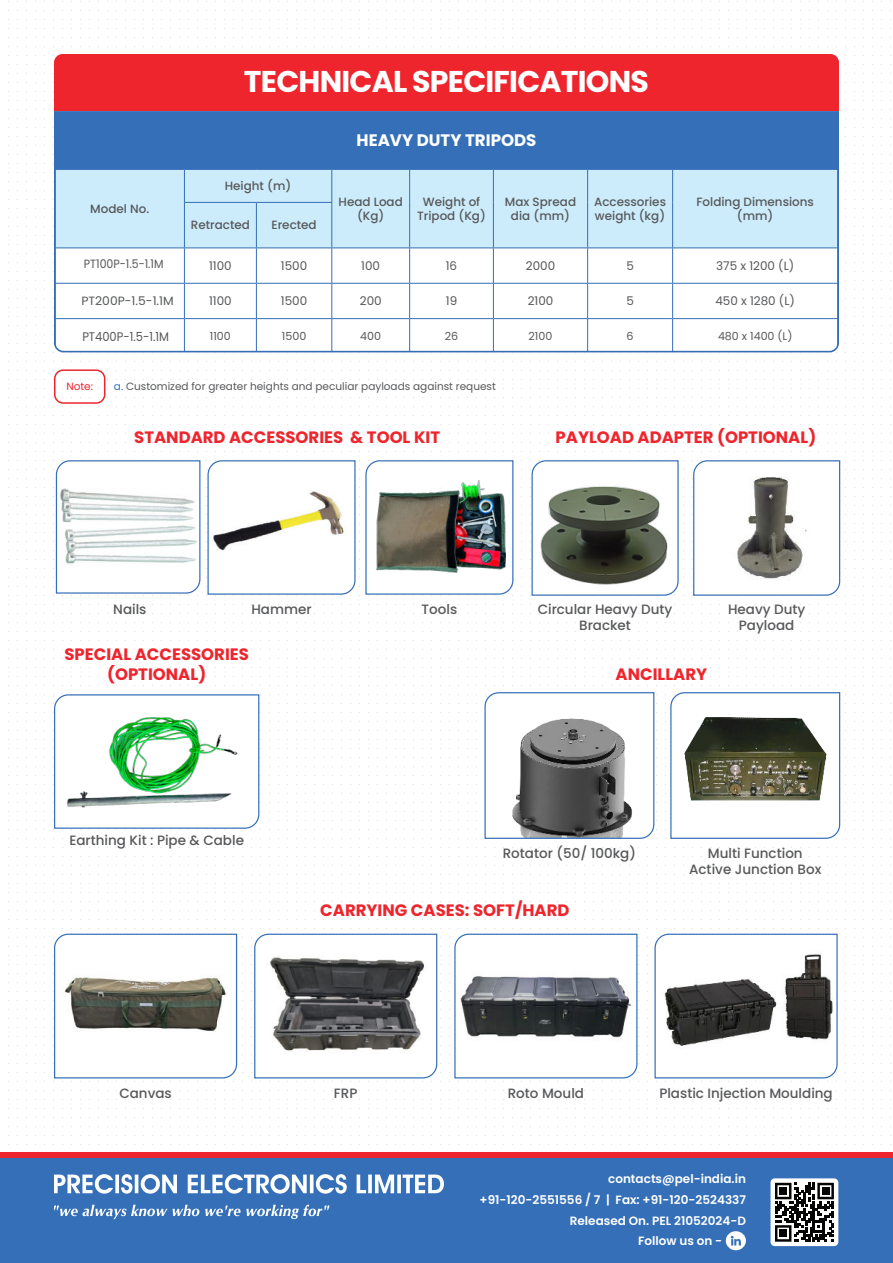
<style>
.page{position:relative;width:893px;height:1263px;background:#fff}
.page>*{position:absolute;margin:0;border:0;box-sizing:border-box;transform-origin:0 0}
.t1{font:700 30px "Poppins";letter-spacing:-.025em;color:#fff}
.t2{font:700 16.65px "Poppins";color:#fff}
.t3{font:700 16.5px/19.8px "Poppins";color:#ee252d;text-align:center}
.t4{font:500 13.5px/16.2px "Poppins";color:#57585a;text-align:center}
.t5{font:12.45px "Poppins";color:#57585a;scale:.92 1}
.t6{font:500 12px/14.4px "Poppins";color:#57585a;text-align:center}
.t7{font:600 12px "Poppins";color:#fff}
.t8{font:12px "Poppins";color:#57585a}
.t9{font:12px "Poppins";color:#57585a;scale:.92 1}
.t10{font:11.1px "Poppins";color:#57585a}
.t11{font:10.5px "Poppins";color:#57585a}
.t12{font:10.5px "Poppins";color:#ee252d}
.s1{color:#346fb7}
</style>
<div class="page">
<div style="left:0;top:1152px;width:893px;height:111px;background:#ee252d"></div>
<div style="left:0;top:1158px;width:893px;height:105px;background:#346fb7"></div>
<svg style="left:54px;top:1174px;width:390px;height:19px"></svg>
<svg style="left:54px;top:1204px;width:275px;height:15px"></svg>
<div style="left:770px;top:1178px;width:68px;height:68px;background:#fff;border-radius:4px"></div>
<svg style="left:726px;top:1231px;width:20px;height:19px"></svg>
<svg style="left:775px;top:1183px;width:59px;height:59px"></svg>
<div style="left:780px;top:1187px;width:7px;height:7px;background:#050504"></div>
<div style="left:822px;top:1187px;width:7px;height:7px;background:#050504"></div>
<div style="left:780px;top:1230px;width:7px;height:7px;background:#050504"></div>
<div style="left:54px;top:369px;width:51px;height:35px;border:2px solid #ee252d;border-radius:9px"></div>
<svg style="left:484px;top:692px;width:171px;height:147px"></svg>
<svg style="left:670px;top:692px;width:171px;height:147px"></svg>
<div style="left:54px;top:54px;width:785px;height:56px;background:#ee252d"></div>
<svg style="left:207px;top:460px;width:149px;height:135px"></svg>
<img style="left:365px;top:460px;width:149px;height:135px">
<img style="left:53px;top:694px;width:207px;height:135px">
<svg style="left:531px;top:460px;width:148px;height:136px"></svg>
<svg style="left:692px;top:460px;width:149px;height:136px"></svg>
<svg style="left:55px;top:460px;width:146px;height:134px"></svg>
<svg style="left:53px;top:110px;width:786px;height:243px"></svg>
<svg style="left:454px;top:933px;width:184px;height:146px"></svg>
<svg style="left:254px;top:933px;width:184px;height:146px"></svg>
<svg style="left:654px;top:933px;width:184px;height:146px"></svg>
<svg style="left:53px;top:933px;width:185px;height:146px"></svg>
<h1 class="t1" style="left:244px;top:64px;width:407px">TECHNICAL SPECIFICATIONS</h1>
<p class="t6" style="left:90px;top:201px;width:61px">Model No.</p>
<p class="t6" style="left:225px;top:179px;width:68px">Height (m)</p>
<p class="t6" style="left:191px;top:218px;width:61px">Retracted</p>
<p class="t6" style="left:271px;top:218px;width:47px">Erected</p>
<p class="t2" style="left:356px;top:130px;width:181px">HEAVY DUTY TRIPODS</p>
<p class="t6" style="left:339px;top:194px;width:66px">Head Load (Kg)</p>
<p class="t6" style="left:417px;top:194px;width:70px">Weight of<br>Tripod (Kg)</p>
<p class="t6" style="left:505px;top:194px;width:73px">Max Spread dia (mm)</p>
<p class="t6" style="left:594px;top:194px;width:73px;text-align:left">Accessories weight (kg)</p>
<p class="t6" style="left:696px;top:194px;width:119px">Folding Dimensions (mm)</p>
<p class="t9" style="left:84px;top:257px;width:88px">PT100P-1.5-1.1M</p>
<p class="t8" style="left:209px;top:259px;width:24px">1100</p>
<p class="t8" style="left:281px;top:259px;width:28px">1500</p>
<p class="t8" style="left:361px;top:259px;width:20px">100</p>
<p class="t8" style="left:446px;top:259px;width:13px">16</p>
<p class="t8" style="left:526px;top:259px;width:31px">2000</p>
<p class="t8" style="left:626px;top:259px;width:9px">5</p>
<p class="t8" style="left:716px;top:259px;width:80px">375 x 1200 (L)</p>
<p class="t8" style="left:81px;top:294px;width:94px">PT200P-1.5-1.1M</p>
<p class="t8" style="left:209px;top:294px;width:24px">1100</p>
<p class="t8" style="left:281px;top:294px;width:28px">1500</p>
<p class="t8" style="left:360px;top:294px;width:23px">200</p>
<p class="t8" style="left:446px;top:294px;width:13px">19</p>
<p class="t8" style="left:528px;top:294px;width:27px">2100</p>
<p class="t8" style="left:626px;top:294px;width:9px">5</p>
<p class="t8" style="left:715px;top:294px;width:81px">450 x 1280 (L)</p>
<p class="t5" style="left:82px;top:329px;width:96px">PT400P-1.5-1.1M</p>
<p class="t10" style="left:210px;top:330px;width:23px">1100</p>
<p class="t10" style="left:282px;top:330px;width:26px">1500</p>
<p class="t10" style="left:360px;top:330px;width:22px">400</p>
<p class="t10" style="left:445px;top:330px;width:15px">26</p>
<p class="t10" style="left:529px;top:330px;width:25px">2100</p>
<p class="t10" style="left:627px;top:330px;width:9px">6</p>
<p class="t10" style="left:718px;top:330px;width:76px">480 x 1400 (L)</p>
<p class="t12" style="left:66px;top:380px;width:28px">Note:</p>
<p class="t11" style="left:114px;top:380px;width:383px"><span class="s1">a.</span> Customized for greater heights and peculiar payloads against request</p>
<p class="t3" style="left:134px;top:427px;width:307px">STANDARD ACCESSORIES &amp; TOOL KIT</p>
<p class="t3" style="left:556px;top:427px;width:262px">PAYLOAD ADAPTER (OPTIONAL)</p>
<p class="t4" style="left:113px;top:601px;width:35px">Nails</p>
<p class="t4" style="left:251px;top:601px;width:62px">Hammer</p>
<p class="t4" style="left:422px;top:601px;width:37px">Tools</p>
<p class="t3" style="left:64px;top:644px;width:186px">SPECIAL ACCESSORIES (OPTIONAL)</p>
<p class="t4" style="left:538px;top:601px;width:136px">Circular Heavy Duty<br>Bracket</p>
<p class="t4" style="left:728px;top:601px;width:79px">Heavy Duty<br>Payload</p>
<p class="t3" style="left:615px;top:663px;width:93px">ANCILLARY</p>
<p class="t4" style="left:69px;top:832px;width:176px">Earthing Kit : Pipe &amp; Cable</p>
<p class="t4" style="left:503px;top:845px;width:135px">Rotator (50/ 100kg)</p>
<p class="t4" style="left:689px;top:845px;width:134px">Multi Function<br>Active Junction Box</p>
<p class="t3" style="left:320px;top:899px;width:251px">CARRYING CASES: SOFT/HARD</p>
<p class="t4" style="left:119px;top:1086px;width:54px">Canvas</p>
<p class="t4" style="left:334px;top:1086px;width:25px">FRP</p>
<p class="t4" style="left:508px;top:1086px;width:78px">Roto Mould</p>
<p class="t4" style="left:659px;top:1086px;width:175px">Plastic Injection Moulding</p>
<p class="t7" style="left:608px;top:1171px;width:139px">contacts@pel-india.in</p>
<p class="t7" style="left:480px;top:1192px;width:268px">+91-120-2551556 / 7 | Fax: +91-120-2524337</p>
<p class="t7" style="left:570px;top:1213px;width:178px">Released On. PEL 21052024-D</p>
<p class="t7" style="left:638px;top:1233px;width:86px">Follow us on -</p>
</div>
